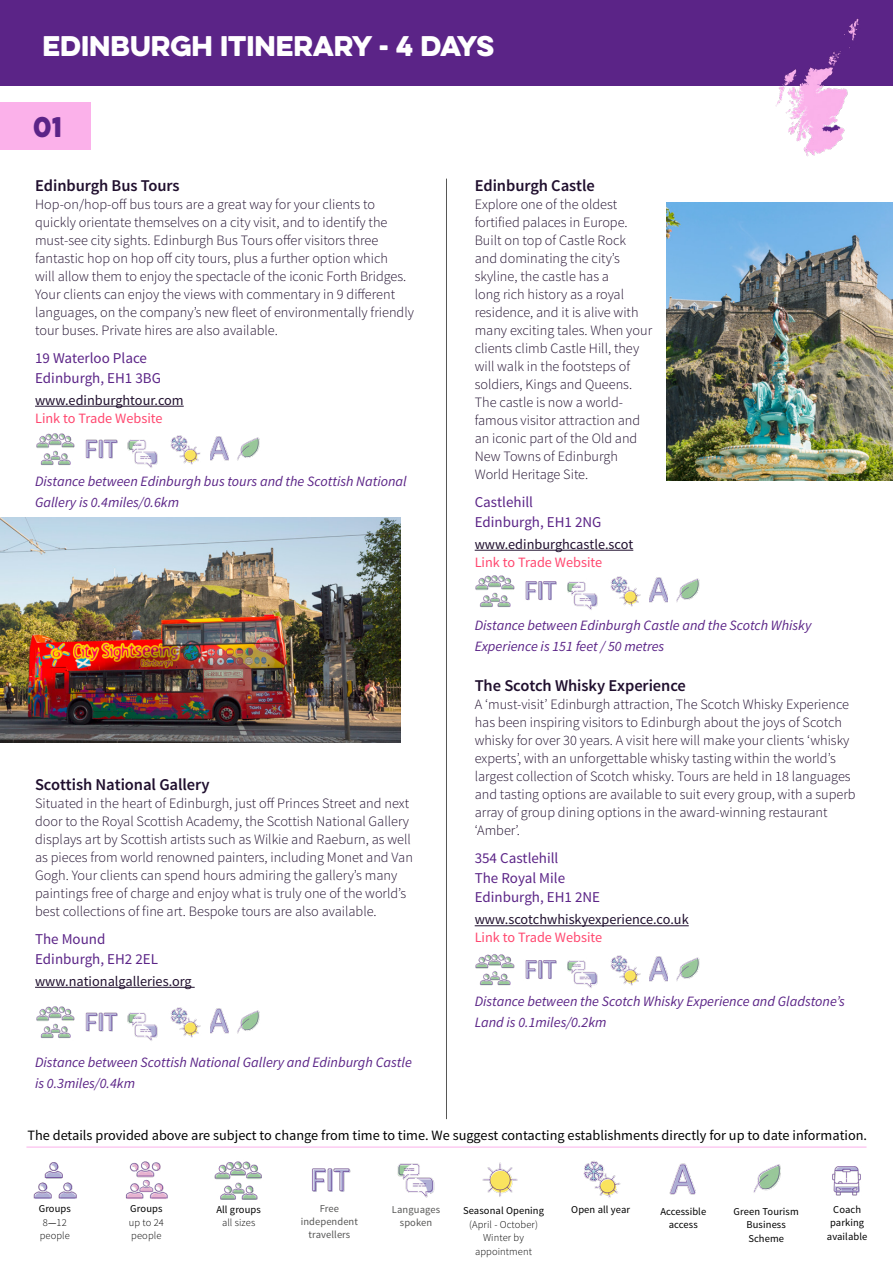
<style>
.page{position:relative;width:893px;height:1263px;background:#fff}
.page>*{position:absolute;margin:0;border:0;box-sizing:border-box;transform-origin:0 0}
.name_of_attraction{font:25.5px "Eveleth Clean";color:#fff}
.t1{font:25.5px "Eveleth Clean";color:#5b2487}
.name_of_attraction-2{font:600 16.5px "Source Sans Pro";letter-spacing:-.005em;color:#200f2e}
.Contact_information{font:15px/19.5px "Source Sans Pro";color:#5b2487}
.Body_copy{font:300 14.25px/18px "Source Sans Pro";color:#200f2e}
.Distance_to_next_VA{font:italic 14.25px/21px "Source Sans Pro";color:#5b2487}
.t2{font:14.25px "Source Sans Pro";color:#000}
.link_to_customer_site{font:14.25px "Source Sans Pro";color:#200f2e}
.link_to_trade_site{font:14.25px "Source Sans Pro";color:#ff476f}
.t3{font:10.5px/13.5px "Source Sans Pro";letter-spacing:.01em;color:#000;text-align:center}
.t4{font:300 10.5px/13.5px "Source Sans Pro";letter-spacing:.01em;color:#000;text-align:center}
.t5{font:10.5px/12.6px "Source Sans Pro";letter-spacing:.01em;color:#575756;text-align:center}
.s1{font-weight:400}
</style>
<div class="page">
<img style="left:312px;top:1168px;width:39px;height:24px">
<img style="left:33px;top:1162px;width:44px;height:37px">
<img style="left:125px;top:1161px;width:43px;height:38px">
<img style="left:214px;top:1161px;width:48px;height:39px">
<img style="left:482px;top:1162px;width:36px;height:35px">
<img style="left:397px;top:1163px;width:38px;height:35px">
<img style="left:669px;top:1163px;width:27px;height:32px">
<img style="left:753px;top:1164px;width:28px;height:29px">
<hr style="left:26px;top:1147px;width:840px;height:1px;background:#fbb1ea">
<img style="left:832px;top:1166px;width:29px;height:30px">
<img style="left:583px;top:1161px;width:38px;height:37px">
<div style="left:0;top:0;width:893px;height:85px;background:#5b2487"></div>
<div style="left:0;top:102px;width:90px;height:48px;background:#fbb1ea"></div>
<hr style="left:446px;top:179px;width:1px;height:940px;background:#575756">
<hr style="left:35px;top:406px;width:149px;height:1px;background:#200f2e">
<hr style="left:35px;top:987px;width:157px;height:1px;background:#200f2e">
<img style="left:85px;top:439px;width:33px;height:20px">
<img style="left:36px;top:433px;width:39px;height:33px">
<img style="left:128px;top:439px;width:30px;height:29px">
<img style="left:210px;top:436px;width:18px;height:25px">
<img style="left:237px;top:437px;width:23px;height:24px">
<img style="left:170px;top:435px;width:31px;height:30px">
<img style="left:0;top:518px;width:401px;height:225px">
<img style="left:85px;top:1012px;width:33px;height:20px">
<img style="left:36px;top:1006px;width:39px;height:33px">
<img style="left:128px;top:1012px;width:30px;height:29px">
<img style="left:210px;top:1008px;width:18px;height:26px">
<img style="left:237px;top:1010px;width:23px;height:24px">
<img style="left:170px;top:1007px;width:31px;height:31px">
<hr style="left:475px;top:550px;width:158px;height:1px;background:#200f2e">
<hr style="left:475px;top:925px;width:214px;height:1px;background:#200f2e">
<img style="left:666px;top:202px;width:227px;height:278px">
<img style="left:525px;top:581px;width:32px;height:20px">
<img style="left:475px;top:575px;width:40px;height:33px">
<img style="left:567px;top:581px;width:31px;height:29px">
<img style="left:650px;top:577px;width:18px;height:26px">
<img style="left:676px;top:578px;width:24px;height:24px">
<img style="left:610px;top:576px;width:31px;height:31px">
<img style="left:525px;top:960px;width:32px;height:20px">
<img style="left:475px;top:954px;width:40px;height:32px">
<img style="left:567px;top:960px;width:31px;height:28px">
<img style="left:650px;top:956px;width:18px;height:26px">
<img style="left:676px;top:957px;width:24px;height:24px">
<img style="left:610px;top:955px;width:31px;height:31px">
<img style="left:757px;top:18px;width:110px;height:139px">
<p class="name_of_attraction" style="left:43px;top:27px;width:453px">EDINBURGH ITINERARY - 4 DAYS</p>
<h1 class="t1" style="left:33px;top:107px;width:30px">01</h1>
<p class="name_of_attraction-2" style="left:35px;top:175px;width:146px">Edinburgh Bus Tours</p>
<p class="Body_copy" style="left:35px;top:195px;width:380px">Hop-on/hop-off bus tours are a great way for your clients to quickly orientate themselves on a city visit, and to identify the must-see city sights. Edinburgh Bus Tours offer visitors three fantastic hop on hop off city tours, plus a further option which<br>will allow them to enjoy the spectacle of the iconic Forth Bridges.<br>Your clients can enjoy the views with commentary in 9 different languages, on the company’s new fleet of environmentally friendly tour buses. Private hires are also available.</p>
<p class="Contact_information" style="left:35px;top:348px;width:113px">19 Waterloo Place</p>
<p class="Contact_information" style="left:35px;top:368px;width:127px">Edinburgh, EH1 3BG</p>
<p class="link_to_customer_site" style="left:35px;top:391px;width:150px">www.edinburghtour.com</p>
<p class="link_to_trade_site" style="left:35px;top:409px;width:129px">Link to Trade Website</p>
<p class="Distance_to_next_VA" style="left:35px;top:471px;width:373px">Distance between Edinburgh bus tours and the Scottish National<br>Gallery is 0.4miles/0.6km</p>
<p class="name_of_attraction-2" style="left:35px;top:774px;width:176px">Scottish National Gallery</p>
<p class="Body_copy" style="left:35px;top:794px;width:379px">Situated in the heart of Edinburgh, just off Princes Street and next door to the Royal Scottish Academy, the Scottish National Gallery displays art by Scottish artists such as Wilkie and Raeburn, as well as pieces from world renowned painters, including Monet and Van Gogh. Your clients can spend hours admiring the gallery’s many paintings free of charge and enjoy what is truly one of the world’s best collections of fine art. Bespoke tours are also available.</p>
<p class="Contact_information" style="left:35px;top:930px;width:124px">The Mound<br>Edinburgh, EH2 2EL</p>
<p class="link_to_customer_site" style="left:35px;top:972px;width:158px">www.nationalgalleries.org</p>
<p class="Distance_to_next_VA" style="left:35px;top:1052px;width:378px">Distance between Scottish National Gallery and Edinburgh Castle is 0.3miles/0.4km</p>
<p class="name_of_attraction-2" style="left:475px;top:175px;width:122px">Edinburgh Castle</p>
<p class="Body_copy" style="left:475px;top:195px;width:179px">Explore one of the oldest fortified palaces in Europe.<br>Built on top of Castle Rock<br>and dominating the city’s skyline, the castle has a<br>long rich history as a royal residence, and it is alive with many exciting tales. When your clients climb Castle Hill, they will walk in the footsteps of soldiers, Kings and Queens.<br>The castle is now a world&shy;famous visitor attraction and an iconic part of the Old and<br>New Towns of Edinburgh<br>World Heritage Site.</p>
<p class="Contact_information" style="left:475px;top:492px;width:128px">Castlehill<br>Edinburgh, EH1 2NG</p>
<p class="link_to_customer_site" style="left:475px;top:535px;width:160px">www.edinburghcastle.scot</p>
<p class="link_to_trade_site" style="left:475px;top:553px;width:129px">Link to Trade Website</p>
<p class="Distance_to_next_VA" style="left:475px;top:615px;width:338px">Distance between Edinburgh Castle and the Scotch Whisky<br>Experience is 151 feet / 50 metres</p>
<p class="name_of_attraction-2" style="left:475px;top:675px;width:213px">The Scotch Whisky Experience</p>
<p class="Body_copy" style="left:475px;top:695px;width:382px">A ‘must-visit’ Edinburgh attraction, The Scotch Whisky Experience has been inspiring visitors to Edinburgh about the joys of Scotch whisky for over 30 years. A visit here will make your clients ‘whisky experts’, with an unforgettable whisky tasting within the world’s largest collection of Scotch whisky. Tours are held in 18 languages and tasting options are available to suit every group, with a superb array of group dining options in the award-winning restaurant ‘Amber’.</p>
<p class="Contact_information" style="left:475px;top:849px;width:127px">354 Castlehill<br>The Royal Mile<br>Edinburgh, EH1 2NE</p>
<p class="link_to_customer_site" style="left:475px;top:911px;width:216px">www.scotchwhiskyexperience.co.uk</p>
<p class="link_to_trade_site" style="left:475px;top:929px;width:129px">Link to Trade Website</p>
<p class="Distance_to_next_VA" style="left:475px;top:991px;width:372px">Distance between the Scotch Whisky Experience and Gladstone’s<br>Land is 0.1miles/0.2km</p>
<p class="t2" style="left:27px;top:1127px;width:841px">The details provided above are subject to change from time to time. We suggest contacting establishments directly for up to date information.</p>
<p class="t4" style="left:39px;top:1202px;width:34px"><span class="s1">Groups<br></span>8<span class="s1">—</span>12 people</p>
<p class="t3" style="left:130px;top:1202px;width:34px">Groups</p>
<p class="t4" style="left:129px;top:1216px;width:37px;text-align:left">up to 24 people</p>
<p class="t3" style="left:216px;top:1203px;width:46px">All groups</p>
<p class="t4" style="left:222px;top:1216px;width:35px">all sizes</p>
<p class="t5" style="left:301px;top:1203px;width:59px">Free independent travellers</p>
<p class="t3" style="left:571px;top:1203px;width:60px">Open all year</p>
<p class="t5" style="left:392px;top:1203px;width:50px">Languages spoken</p>
<p class="t3" style="left:660px;top:1205px;width:47px">Accessible access</p>
<p class="t3" style="left:734px;top:1205px;width:67px">Green Tourism<br>Business<br>Scheme</p>
<p class="t3" style="left:827px;top:1203px;width:42px">Coach parking available</p>
<p class="t3" style="left:463px;top:1204px;width:82px">Seasonal Opening</p>
<p class="t4" style="left:469px;top:1217px;width:70px">(April - October)<br>Winter by appointment</p>
</div>
